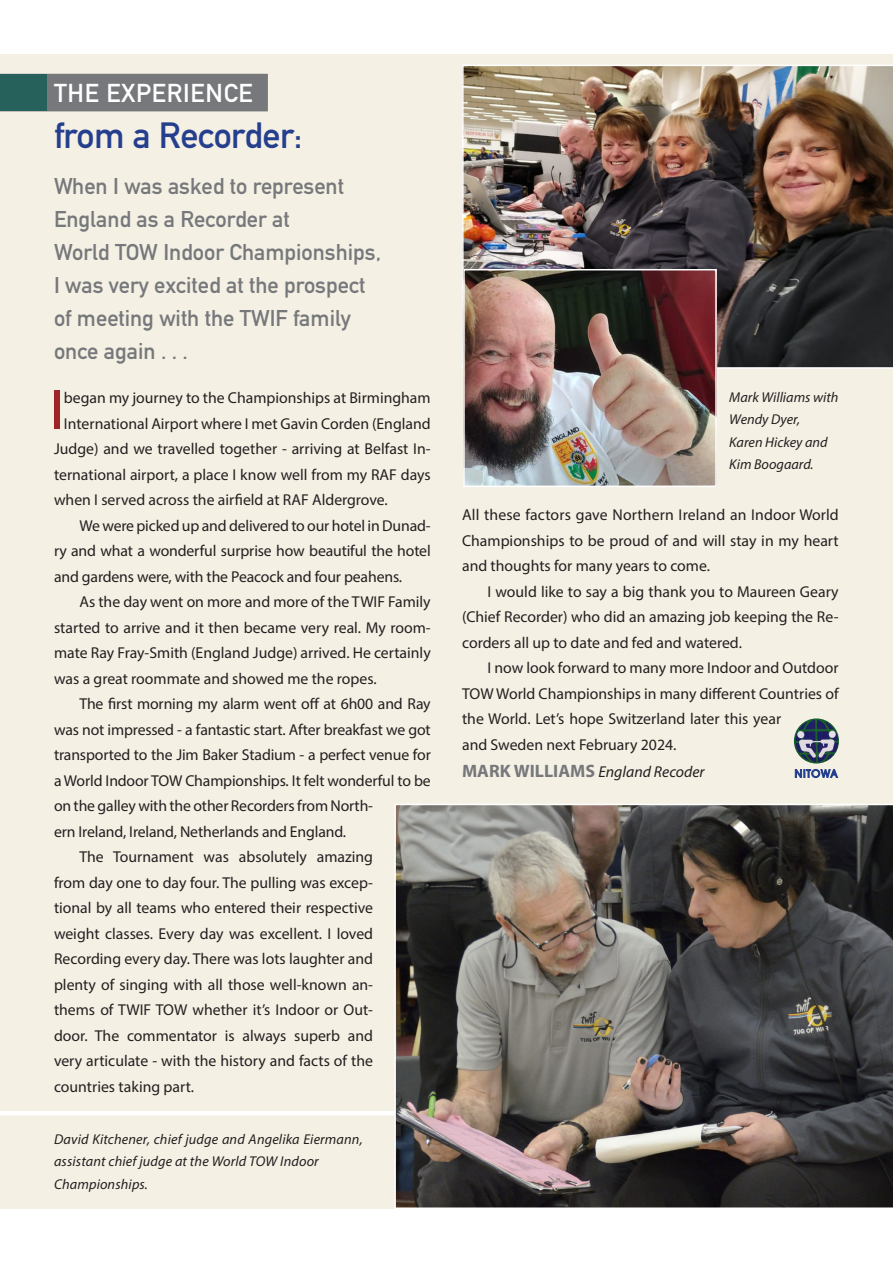
<style>
.page{position:relative;width:893px;height:1263px;background:#fff}
.page>*{position:absolute;margin:0;border:0;box-sizing:border-box;transform-origin:0 0}
.t1{font:700 54px "DIN Alternate";color:#9e2427}
.t2{font:700 36px "DIN Alternate";letter-spacing:-.01em;color:#253f8e}
.t3{font:700 25.5px "DIN Alternate";letter-spacing:.03em;color:#fff}
.t4{font:700 22.5px "DIN Alternate";color:#76787b}
.t5{font:15.75px/25.5px "Myriad Pro";color:#231f20;text-align:justify}
.t6{font:italic 15.75px "Myriad Pro";color:#231f20}
.t7{font:italic 14.25px/22.5px "Myriad Pro";letter-spacing:.01em;color:#231f20}
.s1{font-weight:700;font-style:normal;font-size:18px;color:#76787b}
</style>
<div class="page">
<div style="left:0;top:54px;width:893px;height:1155px;background:#f5f0e4"></div>
<div style="left:1px;top:75px;width:266px;height:36px;background:#76787b"></div>
<div style="left:0;top:74px;width:268px;height:37px;border:2px solid #76787b"></div>
<img style="left:462px;top:65px;width:431px;height:304px">
<img style="left:466px;top:272px;width:248px;height:212px">
<div style="left:463px;top:269px;width:254px;height:218px;border:2px solid #fff"></div>
<div style="left:0;top:74px;width:46px;height:37px;background:#27615b"></div>
<svg style="left:794px;top:718px;width:45px;height:45px"></svg>
<svg style="left:795px;top:769px;width:43px;height:9px"></svg>
<hr style="left:0;top:1111px;width:893px;height:4px;background:#fff">
<svg style="left:394px;top:804px;width:499px;height:405px;background:#5d5854"></svg>
<p class="t3" style="left:54px;top:73px;width:200px">THE EXPERIENCE</p>
<p class="t2" style="left:54px;top:108px;width:250px">from a Recorder:</p>
<p class="t4" style="left:54px;top:169px;width:291px">When I was asked to represent</p>
<p class="t4" style="left:54px;top:202px;width:237px">England as a Recorder at</p>
<p class="t4" style="left:54px;top:235px;width:329px">World TOW Indoor Championships,</p>
<p class="t4" style="left:54px;top:268px;width:313px">I was very excited at the prospect</p>
<p class="t4" style="left:54px;top:301px;width:298px">of meeting with the TWIF family</p>
<p class="t4" style="left:54px;top:334px;width:136px">once again . . .</p>
<p class="t1" style="left:50px;top:368px;width:15px">I</p>
<p class="t5" style="left:64px;top:385px;width:368px">began my journey to the Championships at Birmingham</p>
<p class="t5" style="left:64px;top:410px;width:368px">International Airport where I met Gavin Corden (England</p>
<p class="t5" style="left:54px;top:436px;width:378px">Judge) and we travelled together - arriving at Belfast In-</p>
<p class="t5" style="left:54px;top:461px;width:378px">ternational airport, a place I know well from my RAF days</p>
<p class="t5" style="left:54px;top:487px;width:335px">when I served across the airfield at RAF Aldergrove.</p>
<p class="t5" style="left:54px;top:512px;width:378px;text-indent:26px">We were picked up and delivered to our hotel in Dunad&shy;ry and what a wonderful surprise how beautiful the hotel and gardens were, with the Peacock and four peahens.</p>
<p class="t5" style="left:54px;top:589px;width:378px;text-indent:26px">As the day went on more and more of the TWIF Family started to arrive and it then became very real. My room&shy;mate Ray Fray-Smith (England Judge) arrived. He certainly was a great roommate and showed me the ropes.</p>
<p class="t5" style="left:54px;top:691px;width:378px;text-align:left;text-indent:26px">The first morning my alarm went off at 6h00 and Ray was not impressed - a fantastic start. After breakfast we got transported to the Jim Baker Stadium - a perfect venue for a World Indoor TOW Championships. It felt wonderful to be on the galley with the other Recorders from North-<br>ern Ireland, Ireland, Netherlands and England.</p>
<p class="t5" style="left:54px;top:844px;width:321px;text-indent:26px">The Tournament was absolutely amazing from day one to day four. The pulling was excep&shy;tional by all teams who entered their respective weight classes. Every day was excellent. I loved Recording every day. There was lots laughter and plenty of singing with all those well-known an&shy;thems of TWIF TOW whether it’s Indoor or Out&shy;door. The commentator is always superb and very articulate - with the history and facts of the countries taking part.</p>
<p class="t7" style="left:54px;top:1127px;width:310px">David Kitchener, chief judge and Angelika Eiermann, assistant chief judge at the World TOW Indoor</p>
<p class="t7" style="left:54px;top:1172px;width:95px">Championships.</p>
<p class="t7" style="left:729px;top:386px;width:111px">Mark Williams with</p>
<p class="t7" style="left:729px;top:408px;width:72px">Wendy Dyer,</p>
<p class="t7" style="left:729px;top:431px;width:100px">Karen Hickey and</p>
<p class="t7" style="left:729px;top:453px;width:86px">Kim Boogaard.</p>
<p class="t5" style="left:462px;top:502px;width:378px">All these factors gave Northern Ireland an Indoor World Championships to be proud of and will stay in my heart and thoughts for many years to come.</p>
<p class="t5" style="left:462px;top:579px;width:378px;text-indent:26px">I would like to say a big thank you to Maureen Geary (Chief Recorder) who did an amazing job keeping the Re&shy;corders all up to date and fed and watered.</p>
<p class="t5" style="left:462px;top:655px;width:378px;text-align:left;text-indent:26px">I now look forward to many more Indoor and Outdoor TOW World Championships in many different Countries of the World. Let’s hope Switzerland later this year<br>and Sweden next February 2024.</p>
<p class="t6" style="left:462px;top:762px;width:244px"><span class="s1">MARK WILLIAMS</span> England Recoder</p>
</div>
